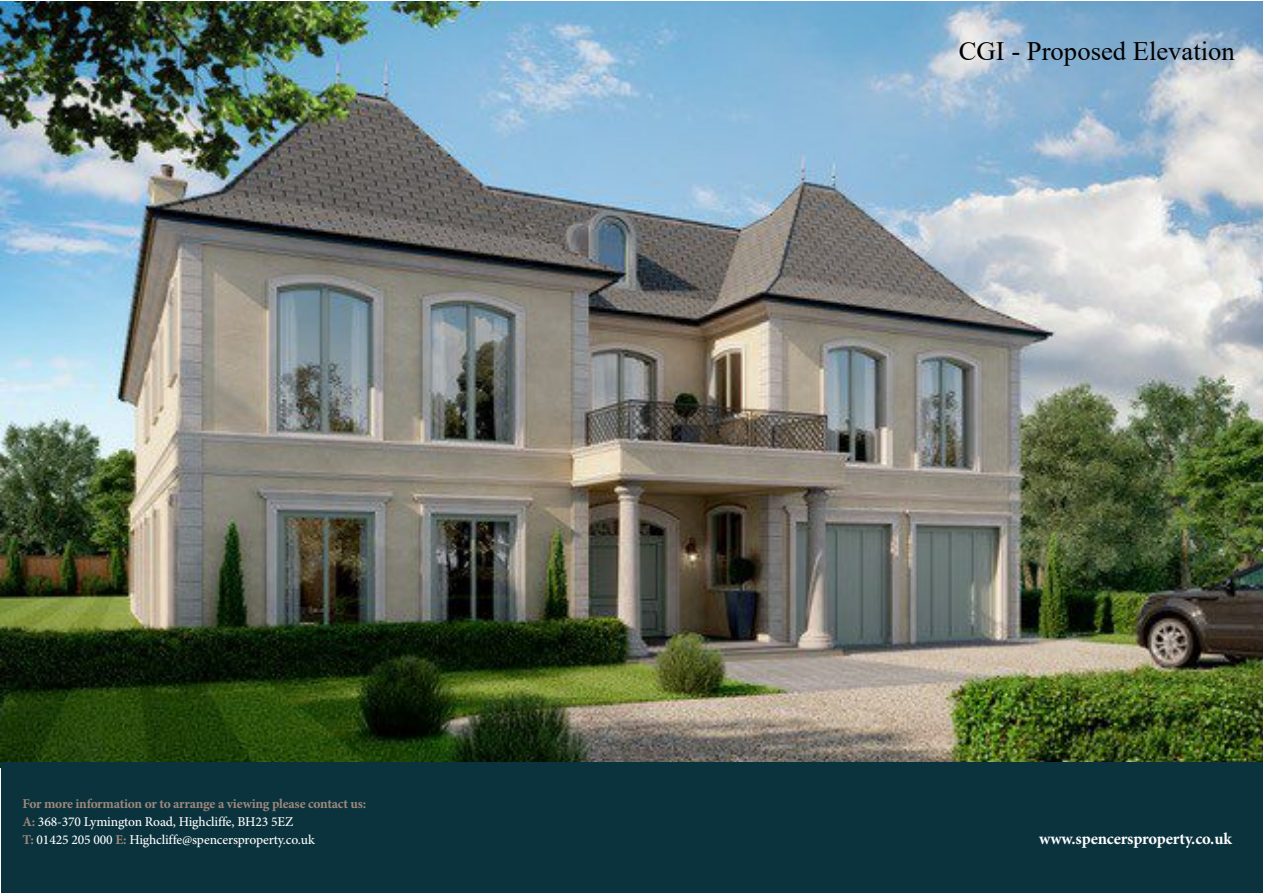
<style>
.page{position:relative;width:1263px;height:893px;background:#fff}
.page>*{position:absolute;margin:0;border:0;box-sizing:border-box;transform-origin:0 0}
.t1{font:26.55px "Times New Roman";color:#000}
.t2{font:700 16.5px "Minion Pro";letter-spacing:-.01em;color:#fefefe}
.t3{font:500 13.5px/18.3px "Minion Pro";letter-spacing:-.01em;color:#fefefe}
.s1{font-weight:700;color:#9e887b}
.s2{font-weight:700;color:#9f897c}
</style>
<div class="page">
<img style="left:1px;top:1px;width:1262px;height:761px">
<div style="left:1px;top:762px;width:1262px;height:131px;background:#0b333d"></div>
<p class="t3" style="left:22px;top:796px;width:345px"><span class="s1">For more information or to arrange a viewing please co</span><span class="s2">ntact us:<br></span><span class="s1">A:</span> 368-370 Lymington Road, Highcliffe, BH23 5EZ<br><span class="s1">T:</span> 01425 205 000 <span class="s1">E:</span> Highcliffe@spencersproperty.co.uk</p>
<h1 class="t1" style="left:959px;top:42px;width:277px">CGI - Proposed Elevation</h1>
<p class="t2" style="left:1039px;top:832px;width:194px">www.spencersproperty.co.uk</p>
</div>
